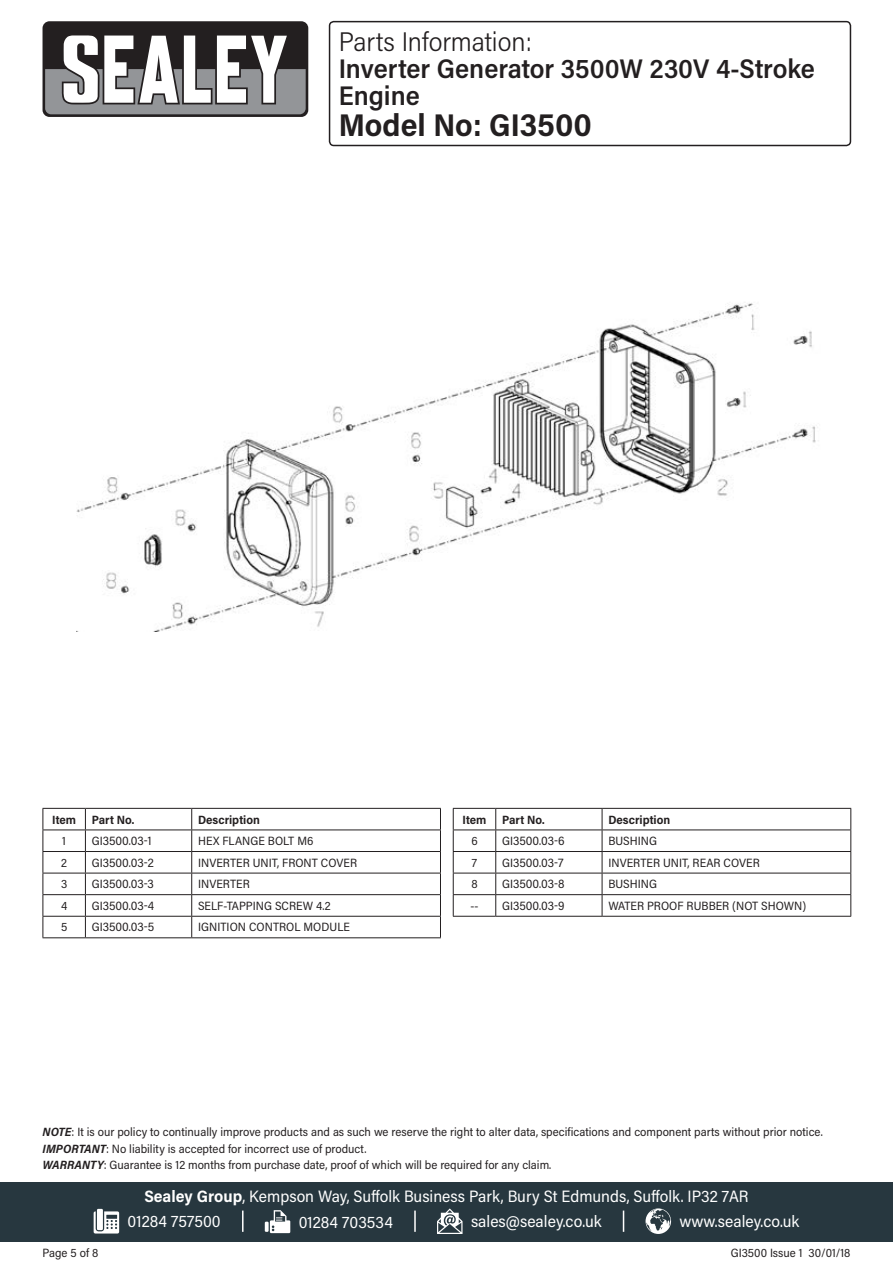
<style>
.page{position:relative;width:893px;height:1263px;background:#fff}
.page>*{position:absolute;margin:0;border:0;box-sizing:border-box;transform-origin:0 0}
.Model_Number{font:700 31.5px "Acumin Pro Semi Cond";color:#231f20}
.Product_Description{font:600 27px/27px "Acumin Pro Semi Cond";color:#231f20}
.Parts_Information{font:300 27px "Acumin Pro Semi Cond";color:#231f20}
.Address{font:16.5px "Acumin Pro Semi Cond";color:#fff}
.Contact_Info{font:16.5px "Acumin Pro Semi Cond";color:#fff}
.Disclaimer{font:12px "Acumin Pro Semi Cond";color:#231f20}
.Table_Body{font:12px "Acumin Pro Semi Cond";letter-spacing:.005em;color:#231f20}
.Part_No__Body{font:12px "Acumin Pro Semi Cond";color:#231f20}
.Part_Description_HDR{font:700 12px "Acumin Pro Semi Cond";color:#231f20}
.Document_Info{font:12px "Acumin Pro Semi Cond";color:#231f20}
.Item_Body{font:12px "Acumin Pro Semi Cond";color:#231f20}
.Item_HDR{font:700 12px "Acumin Pro Semi Cond";letter-spacing:-.005em;color:#231f20}
.s1{font-weight:700;font-style:italic}
.s2{font-weight:700}
</style>
<div class="page">
<div style="left:43px;top:21px;width:265px;height:96px;background:#231f20;border-radius:7px"></div>
<svg style="left:45px;top:35px;width:261px;height:79px"></svg>
<div style="left:0;top:1182px;width:893px;height:60px;background:#27373f"></div>
<svg style="left:94px;top:1211px;width:25px;height:22px"></svg>
<div style="left:97px;top:1209px;width:6px;height:21px;background:#fff"></div>
<svg style="left:265px;top:1222px;width:4px;height:10px"></svg>
<svg style="left:270px;top:1210px;width:20px;height:23px"></svg>
<svg style="left:437px;top:1208px;width:25px;height:26px"></svg>
<svg style="left:645px;top:1208px;width:26px;height:26px"></svg>
<hr style="left:242px;top:1210px;width:2px;height:22px;background:#fff">
<svg style="left:623px;top:1210px;width:1px;height:22px"></svg>
<hr style="left:414px;top:1210px;width:2px;height:22px;background:#fff">
<div style="left:329px;top:21px;width:522px;height:125px;border:2px solid #231f20;border-radius:4px"></div>
<hr style="left:43px;top:808px;width:42px;height:1px;background:#231f20">
<hr style="left:85px;top:808px;width:107px;height:1px;background:#231f20">
<hr style="left:192px;top:808px;width:249px;height:1px;background:#231f20">
<hr style="left:43px;top:829px;width:42px;height:1px;background:#231f20">
<hr style="left:85px;top:829px;width:107px;height:1px;background:#231f20">
<hr style="left:192px;top:829px;width:249px;height:1px;background:#231f20">
<hr style="left:43px;top:851px;width:42px;height:1px;background:#231f20">
<hr style="left:85px;top:851px;width:107px;height:1px;background:#231f20">
<hr style="left:192px;top:851px;width:249px;height:1px;background:#231f20">
<hr style="left:43px;top:873px;width:42px;height:1px;background:#231f20">
<hr style="left:85px;top:873px;width:107px;height:1px;background:#231f20">
<hr style="left:192px;top:873px;width:249px;height:1px;background:#231f20">
<hr style="left:43px;top:894px;width:42px;height:1px;background:#231f20">
<hr style="left:85px;top:894px;width:107px;height:1px;background:#231f20">
<hr style="left:192px;top:894px;width:249px;height:1px;background:#231f20">
<hr style="left:43px;top:916px;width:42px;height:1px;background:#231f20">
<svg style="left:43px;top:809px;width:1px;height:128px"></svg>
<hr style="left:85px;top:916px;width:107px;height:1px;background:#231f20">
<svg style="left:85px;top:809px;width:1px;height:128px"></svg>
<hr style="left:192px;top:916px;width:249px;height:1px;background:#231f20">
<svg style="left:191px;top:809px;width:1px;height:128px"></svg>
<svg style="left:440px;top:809px;width:1px;height:128px"></svg>
<hr style="left:43px;top:937px;width:42px;height:1px;background:#231f20">
<hr style="left:85px;top:937px;width:107px;height:1px;background:#231f20">
<hr style="left:192px;top:937px;width:249px;height:1px;background:#231f20">
<hr style="left:453px;top:808px;width:43px;height:1px;background:#231f20">
<hr style="left:496px;top:808px;width:106px;height:1px;background:#231f20">
<hr style="left:602px;top:808px;width:249px;height:1px;background:#231f20">
<hr style="left:453px;top:829px;width:43px;height:1px;background:#231f20">
<hr style="left:496px;top:829px;width:106px;height:1px;background:#231f20">
<hr style="left:602px;top:829px;width:249px;height:1px;background:#231f20">
<hr style="left:453px;top:851px;width:43px;height:1px;background:#231f20">
<hr style="left:496px;top:851px;width:106px;height:1px;background:#231f20">
<hr style="left:602px;top:851px;width:249px;height:1px;background:#231f20">
<hr style="left:453px;top:873px;width:43px;height:1px;background:#231f20">
<hr style="left:496px;top:873px;width:106px;height:1px;background:#231f20">
<hr style="left:602px;top:873px;width:249px;height:1px;background:#231f20">
<hr style="left:453px;top:894px;width:43px;height:1px;background:#231f20">
<svg style="left:453px;top:809px;width:1px;height:107px"></svg>
<hr style="left:496px;top:894px;width:106px;height:1px;background:#231f20">
<svg style="left:495px;top:809px;width:1px;height:107px"></svg>
<hr style="left:602px;top:894px;width:249px;height:1px;background:#231f20">
<svg style="left:602px;top:809px;width:1px;height:107px"></svg>
<svg style="left:850px;top:809px;width:1px;height:107px"></svg>
<hr style="left:453px;top:916px;width:43px;height:1px;background:#231f20">
<hr style="left:496px;top:916px;width:106px;height:1px;background:#231f20">
<hr style="left:602px;top:916px;width:249px;height:1px;background:#231f20">
<img style="left:76px;top:303px;width:740px;height:328px">
<p class="Parts_Information" style="left:339px;top:23px;width:195px">Parts Information:</p>
<p class="Product_Description" style="left:339px;top:54px;width:478px">Inverter Generator 3500W 230V 4-Stroke<br>Engine</p>
<p class="Model_Number" style="left:339px;top:103px;width:255px">Model No: GI3500</p>
<p class="Item_HDR" style="left:52px;top:811px;width:25px">Item</p>
<p class="Part_Description_HDR" style="left:92px;top:811px;width:44px">Part No.</p>
<p class="Part_Description_HDR" style="left:198px;top:811px;width:63px">Description</p>
<p class="Item_Body" style="left:62px;top:833px;width:5px">1</p>
<p class="Part_No__Body" style="left:92px;top:833px;width:61px">GI3500.03-1</p>
<p class="Table_Body" style="left:198px;top:833px;width:117px">HEX FLANGE BOLT M6</p>
<p class="Item_Body" style="left:61px;top:854px;width:7px">2</p>
<p class="Part_No__Body" style="left:92px;top:854px;width:63px">GI3500.03-2</p>
<p class="Table_Body" style="left:198px;top:854px;width:160px">INVERTER UNIT, FRONT COVER</p>
<p class="Item_Body" style="left:61px;top:876px;width:8px">3</p>
<p class="Part_No__Body" style="left:92px;top:876px;width:64px">GI3500.03-3</p>
<p class="Table_Body" style="left:198px;top:876px;width:53px">INVERTER</p>
<p class="Item_Body" style="left:61px;top:897px;width:8px">4</p>
<p class="Part_No__Body" style="left:92px;top:897px;width:64px">GI3500.03-4</p>
<p class="Table_Body" style="left:198px;top:897px;width:134px">SELF-TAPPING SCREW 4.2</p>
<p class="Item_Body" style="left:61px;top:919px;width:8px">5</p>
<p class="Part_No__Body" style="left:92px;top:919px;width:64px">GI3500.03-5</p>
<p class="Table_Body" style="left:198px;top:919px;width:153px">IGNITION CONTROL MODULE</p>
<p class="Item_HDR" style="left:463px;top:811px;width:25px">Item</p>
<p class="Part_Description_HDR" style="left:502px;top:811px;width:44px">Part No.</p>
<p class="Part_Description_HDR" style="left:608px;top:811px;width:63px">Description</p>
<p class="Item_Body" style="left:471px;top:833px;width:8px">6</p>
<p class="Part_No__Body" style="left:502px;top:833px;width:64px">GI3500.03-6</p>
<p class="Table_Body" style="left:608px;top:833px;width:50px">BUSHING</p>
<p class="Item_Body" style="left:472px;top:854px;width:7px">7</p>
<p class="Part_No__Body" style="left:502px;top:854px;width:63px">GI3500.03-7</p>
<p class="Table_Body" style="left:608px;top:854px;width:153px">INVERTER UNIT, REAR COVER</p>
<p class="Item_Body" style="left:471px;top:876px;width:8px">8</p>
<p class="Part_No__Body" style="left:502px;top:876px;width:64px">GI3500.03-8</p>
<p class="Table_Body" style="left:608px;top:876px;width:50px">BUSHING</p>
<p class="Item_Body" style="left:470px;top:897px;width:9px">--</p>
<p class="Part_No__Body" style="left:502px;top:897px;width:64px">GI3500.03-9</p>
<p class="Table_Body" style="left:608px;top:897px;width:199px">WATER PROOF RUBBER (NOT SHOWN)</p>
<p class="Disclaimer" style="left:43px;top:1124px;width:782px"><span class="s1">NOTE</span>: It is our policy to continually improve products and as such we reserve the right to alter data, specifications and component parts without prior notice.</p>
<p class="Disclaimer" style="left:43px;top:1140px;width:326px"><span class="s1">IMPORTANT</span>: No liability is accepted for incorrect use of product.</p>
<p class="Disclaimer" style="left:43px;top:1157px;width:510px"><span class="s1">WARRANTY</span>: Guarantee is 12 months from purchase date, proof of which will be required for any claim.</p>
<p class="Document_Info" style="left:43px;top:1244px;width:57px">Page 5 of 8</p>
<p class="Address" style="left:144px;top:1185px;width:606px"><span class="s2">Sealey Group</span>, Kempson Way, Suffolk Business Park, Bury St Edmunds, Suffolk. IP32 7AR</p>
<p class="Contact_Info" style="left:128px;top:1210px;width:95px">01284 757500</p>
<p class="Contact_Info" style="left:299px;top:1210px;width:96px">01284 703534</p>
<p class="Contact_Info" style="left:471px;top:1210px;width:132px">sales@sealey.co.uk</p>
<p class="Contact_Info" style="left:680px;top:1210px;width:121px">www.sealey.co.uk</p>
<p class="Document_Info" style="left:731px;top:1244px;width:121px">GI3500 Issue 1 30/01/18</p>
</div>
